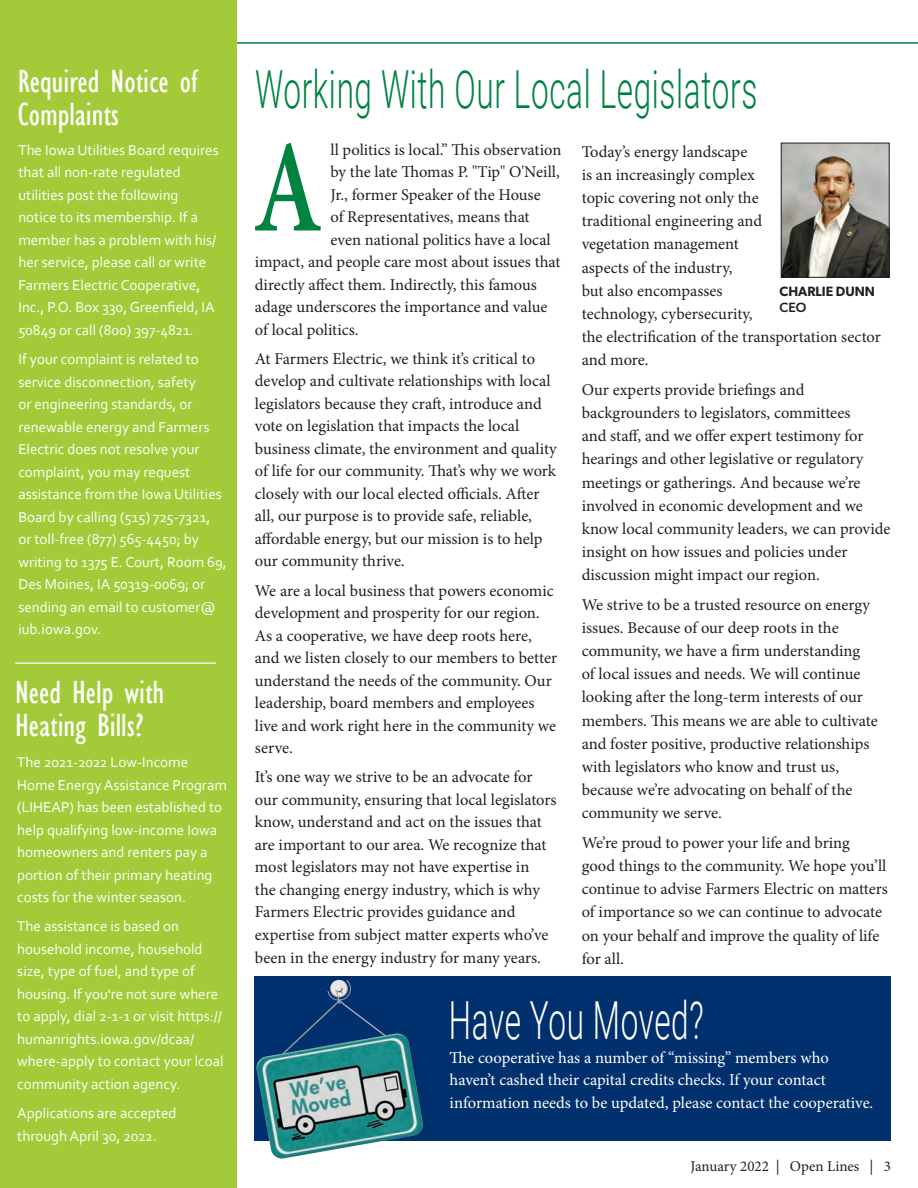
<style>
.page{position:relative;width:918px;height:1188px;background:#fff}
.page>*{position:absolute;margin:0;border:0;box-sizing:border-box;transform-origin:0 0}
.t1{font:600 132px "Minion Pro";color:#008240;scale:.75 1}
.t2{font:300 52.5px "Roboto";letter-spacing:.02em;color:#008240;scale:.6 1}
.t3{font:300 52.5px "Roboto";letter-spacing:.015em;color:#fff;scale:.6 1}
.t4{font:condensed 33px/33px "Gill Sans";color:#fff}
._2_Farmers_Body_Copy{font:16.5px/23.1px "Minion Pro";color:#231f20}
._2_Farmers_Body_Copy-2{font:16.5px/22.5px "Minion Pro";color:#fff}
.Sidebar_Body_Text_WH{font:15px/22.5px "Corbel";color:#fff}
._2_Farmers_Body_Copy-3{font:15px "Minion Pro";color:#231f20}
.t5{font:600 13.5px/16.2px "Gibson";color:#231f20}
.s1{font-weight:500}
</style>
<div class="page">
<hr style="left:0;top:42px;width:918px;height:2px;background:#008240">
<img style="left:783px;top:145px;width:105px;height:131px">
<div style="left:781px;top:143px;width:109px;height:135px;border:1px solid #231f20"></div>
<div style="left:0;top:0;width:237px;height:1188px;background:#a3cb39"></div>
<hr style="left:15px;top:662px;width:201px;height:2px;background:#fff">
<div style="left:255px;top:976px;width:636px;height:164px;background:#00306d"></div>
<img style="left:254px;top:976px;width:182px;height:183px">
<p class="t4" style="left:18px;top:65px;width:181px">Required Notice of<br>Complaints</p>
<p class="Sidebar_Body_Text_WH" style="left:18px;top:138px;width:202px">The Iowa Utilities Board requires that all non-rate regulated utilities post the following notice to its membership. If a member has a problem with his/ her service, please call or write<br>Farmers Electric Cooperative,<br>Inc., P.O. Box 330, Greenfield, IA<br>50849 or call (800) 397-4821.</p>
<p class="Sidebar_Body_Text_WH" style="left:18px;top:347px;width:210px">If your complaint is related to service disconnection, safety<br>or engineering standards, or renewable energy and Farmers<br>Electric does not resolve your complaint, you may request assistance from the Iowa Utilities<br>Board by calling (515) 725-7321, or toll-free (877) 565-4450; by writing to 1375 E. Court, Room 69,<br>Des Moines, IA 50319-0069; or sending an email to customer@ iub.iowa.gov.</p>
<p class="t4" style="left:15px;top:676px;width:151px">Need Help with</p>
<p class="t4" style="left:15px;top:709px;width:130px">Heating Bills?</p>
<p class="Sidebar_Body_Text_WH" style="left:17px;top:751px;width:211px">The 2021-2022 Low-Income<br>Home Energy Assistance Program (LIHEAP) has been established to help qualifying low-income Iowa homeowners and renters pay a portion of their primary heating costs for the winter season.</p>
<p class="Sidebar_Body_Text_WH" style="left:17px;top:915px;width:208px">The assistance is based on household income, household size, type of fuel, and type of housing. If you're not sure where to apply, dial 2-1-1 or visit https:// humanrights.iowa.gov/dcaa/ where-apply to contact your lcoal community action agency.</p>
<p class="Sidebar_Body_Text_WH" style="left:17px;top:1102px;width:161px">Applications are accepted through April 30, 2022.</p>
<p class="t2" style="left:255px;top:52px;width:839px">Working With Our Local Legislators</p>
<p class="t1" style="left:253px;top:97px;width:94px">A</p>
<p class="_2_Farmers_Body_Copy" style="left:330px;top:138px;width:232px">ll politics is local.” This observation</p>
<p class="_2_Farmers_Body_Copy" style="left:330px;top:160px;width:231px">by the late Thomas P. "Tip" O'Neill,</p>
<p class="_2_Farmers_Body_Copy" style="left:330px;top:183px;width:212px">Jr., former Speaker of the House</p>
<p class="_2_Farmers_Body_Copy" style="left:330px;top:205px;width:201px">of Representatives, means that</p>
<p class="_2_Farmers_Body_Copy" style="left:330px;top:228px;width:222px">even national politics have a local</p>
<p class="_2_Farmers_Body_Copy" style="left:255px;top:250px;width:307px">impact, and people care most about issues that</p>
<p class="_2_Farmers_Body_Copy" style="left:255px;top:273px;width:283px">directly affect them. Indirectly, this famous</p>
<p class="_2_Farmers_Body_Copy" style="left:255px;top:295px;width:294px">adage underscores the importance and value</p>
<p class="_2_Farmers_Body_Copy" style="left:255px;top:318px;width:105px">of local politics.</p>
<p class="_2_Farmers_Body_Copy" style="left:255px;top:347px;width:303px;line-height:22.5px">At Farmers Electric, we think it’s critical to develop and cultivate relationships with local legislators because they craft, introduce and vote on legislation that impacts the local business climate, the environment and quality of life for our community. That’s why we work closely with our local elected officials. After all, our purpose is to provide safe, reliable, affordable energy, but our mission is to help our community thrive.</p>
<p class="_2_Farmers_Body_Copy" style="left:255px;top:579px;width:304px;line-height:22.5px">We are a local business that powers economic development and prosperity for our region.<br>As a cooperative, we have deep roots here, and we listen closely to our members to better understand the needs of the community. Our leadership, board members and employees live and work right here in the community we serve.</p>
<p class="_2_Farmers_Body_Copy" style="left:255px;top:766px;width:303px;line-height:22.5px">It’s one way we strive to be an advocate for our community, ensuring that local legislators know, understand and act on the issues that are important to our area. We recognize that most legislators may not have expertise in<br>the changing energy industry, which is why Farmers Electric provides guidance and expertise from subject matter experts who’ve been in the energy industry for many years.</p>
<p class="_2_Farmers_Body_Copy" style="left:582px;top:140px;width:301px">Today’s energy landscape<br>is an increasingly complex<br>topic covering not only the<br>traditional engineering and<br>vegetation management<br>aspects of the industry,<br>but also encompasses<br>technology, cybersecurity,<br>the electrification of the transportation sector and more.</p>
<p class="_2_Farmers_Body_Copy" style="left:582px;top:378px;width:310px">Our experts provide briefings and backgrounders to legislators, committees<br>and staff, and we offer expert testimony for hearings and other legislative or regulatory meetings or gatherings. And because we’re involved in economic development and we know local community leaders, we can provide insight on how issues and policies under discussion might impact our region.</p>
<p class="_2_Farmers_Body_Copy" style="left:582px;top:593px;width:298px">We strive to be a trusted resource on energy issues. Because of our deep roots in the community, we have a firm understanding<br>of local issues and needs. We will continue looking after the long-term interests of our members. This means we are able to cultivate and foster positive, productive relationships with legislators who know and trust us, because we’re advocating on behalf of the community we serve.</p>
<p class="_2_Farmers_Body_Copy" style="left:582px;top:831px;width:308px">We’re proud to power your life and bring<br>good things to the community. We hope you’ll continue to advise Farmers Electric on matters of importance so we can continue to advocate on your behalf and improve the quality of life for all.</p>
<p class="t5" style="left:780px;top:283px;width:97px">CHARLIE DUNN<br><span class="s1">CEO</span></p>
<p class="t3" style="left:449px;top:983px;width:426px">Have You Moved?</p>
<p class="_2_Farmers_Body_Copy-2" style="left:450px;top:1046px;width:425px">The cooperative has a number of “missing” members who haven’t cashed their capital credits checks. If your contact information needs to be updated, please contact the cooperative.</p>
<p class="_2_Farmers_Body_Copy-3" style="left:691px;top:1157px;width:202px">January 2022 | Open Lines | 3</p>
</div>
